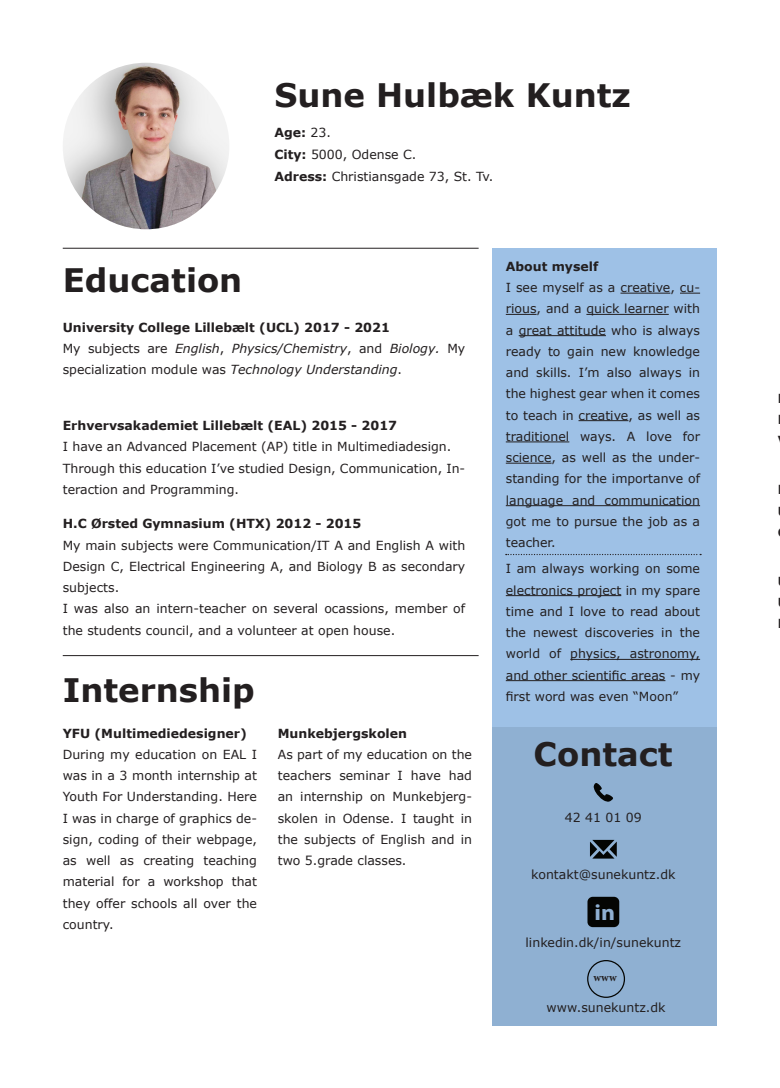
<style>
.page{position:relative;width:780px;height:1088px;background:#fff}
.page>*{position:absolute;margin:0;border:0;box-sizing:border-box;transform-origin:0 0}
.t1{font:700 32.38px "Verdana";color:#231f20}
.t2{font:700 22.38px "Myriad Pro";color:#8fb0d2;scale:1.07 1}
.t3{font:12.5px/21.2px "Verdana";color:#231f20;text-align:justify}
.t4{font:700 12.5px "Verdana";color:#231f20}
.t5{font:italic 12.5px/21.2px "Verdana";color:#231f20}
.t6{font:700 11.25px "Minion Pro";color:#231f20}
.s1{font-weight:400}
.s2{font-weight:700}
.s3{font-style:normal}
</style>
<div class="page">
<div style="left:492px;top:248px;width:225px;height:777px;background:#9ec1e6"></div>
<img style="left:63px;top:63px;width:166px;height:166px;border-radius:83px">
<div style="left:492px;top:727px;width:225px;height:298px;background:#8fb0d2"></div>
<svg style="left:593px;top:783px;width:20px;height:19px"></svg>
<svg style="left:590px;top:840px;width:26px;height:18px"></svg>
<div style="left:587px;top:897px;width:32px;height:30px;background:#040503;border-radius:5px"></div>
<hr style="left:63px;top:248px;width:415px;height:1px;background:#231f20">
<hr style="left:63px;top:655px;width:415px;height:1px;background:#231f20">
<hr style="left:620px;top:293px;width:50px;height:1px;background:#231f20">
<svg style="left:680px;top:293px;width:20px;height:1px"></svg>
<hr style="left:506px;top:314px;width:30px;height:1px;background:#231f20">
<hr style="left:586px;top:314px;width:82px;height:1px;background:#231f20">
<hr style="left:518px;top:335px;width:88px;height:1px;background:#231f20">
<hr style="left:578px;top:420px;width:50px;height:1px;background:#231f20">
<hr style="left:506px;top:441px;width:63px;height:1px;background:#231f20">
<hr style="left:506px;top:463px;width:45px;height:1px;background:#231f20">
<hr style="left:506px;top:505px;width:194px;height:1px;background:#231f20">
<hr style="left:506px;top:595px;width:115px;height:1px;background:#231f20">
<hr style="left:570px;top:659px;width:130px;height:1px;background:#231f20">
<hr style="left:506px;top:680px;width:159px;height:1px;background:#231f20">
<svg style="left:506px;top:554px;width:195px;height:1px"></svg>
<div style="left:587px;top:960px;width:38px;height:38px;border:1px solid #040503;border-radius:50%"></div>
<p class="t1" style="left:274px;top:73px;width:358px">Sune Hulbæk Kuntz</p>
<p class="t4" style="left:274px;top:124px;width:58px">Age: <span class="s1">23.</span></p>
<p class="t3" style="left:274px;top:143px;width:143px"><span class="s2">City:</span> 5000, Odense C.</p>
<p class="t3" style="left:274px;top:166px;width:220px"><span class="s2">Adress:</span> Christiansgade 73, St. Tv.</p>
<p class="t1" style="left:63px;top:257px;width:181px">Education</p>
<p class="t4" style="left:63px;top:318px;width:329px">University College Lillebælt (UCL) 2017 - 2021</p>
<p class="t5" style="left:63px;top:338px;width:404px"><span class="s3">My subjects are</span> English<span class="s3">,</span> Physics/Chemistry<span class="s3">, and</span> Biology. <span class="s3">My specialization module was</span> Technology Understanding<span class="s3">.</span></p>
<p class="t4" style="left:63px;top:417px;width:336px">Erhvervsakademiet Lillebælt (EAL) 2015 - 2017</p>
<p class="t3" style="left:63px;top:436px;width:390px">I have an Advanced Placement (AP) title in Multimediadesign.</p>
<p class="t3" style="left:63px;top:457px;width:404px">Through this education I’ve studied Design, Communication, In&shy;teraction and Programming.</p>
<p class="t4" style="left:63px;top:515px;width:300px">H.C Ørsted Gymnasium (HTX) 2012 - 2015</p>
<p class="t3" style="left:63px;top:534px;width:404px">My main subjects were Communication/IT A and English A with Design C, Electrical Engineering A, and Biology B as secondary subjects.</p>
<p class="t3" style="left:63px;top:598px;width:404px">I was also an intern-teacher on several ocassions, member of the students council, and a volunteer at open house.</p>
<p class="t1" style="left:63px;top:667px;width:194px">Internship</p>
<p class="t4" style="left:63px;top:724px;width:186px">YFU (Multimediedesigner)</p>
<p class="t3" style="left:63px;top:744px;width:196px">During my education on EAL I was in a 3 month internship at Youth For Understanding. Here I was in charge of graphics de&shy;sign, coding of their webpage, as well as creating teaching material for a workshop that they offer schools all over the country.</p>
<p class="t4" style="left:278px;top:724px;width:131px">Munkebjergskolen</p>
<p class="t3" style="left:278px;top:744px;width:196px">As part of my education on the teachers seminar I have had an internship on Munkebjerg&shy;skolen in Odense. I taught in the subjects of English and in two 5.grade classes.</p>
<p class="t4" style="left:506px;top:257px;width:94px">About myself</p>
<p class="t3" style="left:506px;top:277px;width:196px">I see myself as a creative, cu&shy;rious, and a quick learner with a great attitude who is always ready to gain new knowledge and skills. I’m also always in the highest gear when it comes to teach in creative, as well as traditionel ways. A love for science, as well as the under&shy;standing for the importanve of language and communication got me to pursue the job as a teacher.</p>
<p class="t3" style="left:506px;top:558px;width:196px">I am always working on some electronics project in my spare time and I love to read about the newest discoveries in the world of physics, astronomy, and other scientific areas - my first word was even “Moon”</p>
<p class="t1" style="left:533px;top:731px;width:140px">Contact</p>
<p class="t3" style="left:565px;top:806px;width:78px">42 41 01 09</p>
<p class="t3" style="left:531px;top:863px;width:146px">kontakt@sunekuntz.dk</p>
<h2 class="t2" style="left:594px;top:898px;width:21px">in</h2>
<p class="t3" style="left:525px;top:932px;width:157px">linkedin.dk/in/sunekuntz</p>
<p class="t6" style="left:593px;top:970px;width:25px">www</p>
<p class="t3" style="left:546px;top:997px;width:121px">www.sunekuntz.dk</p>
</div>
